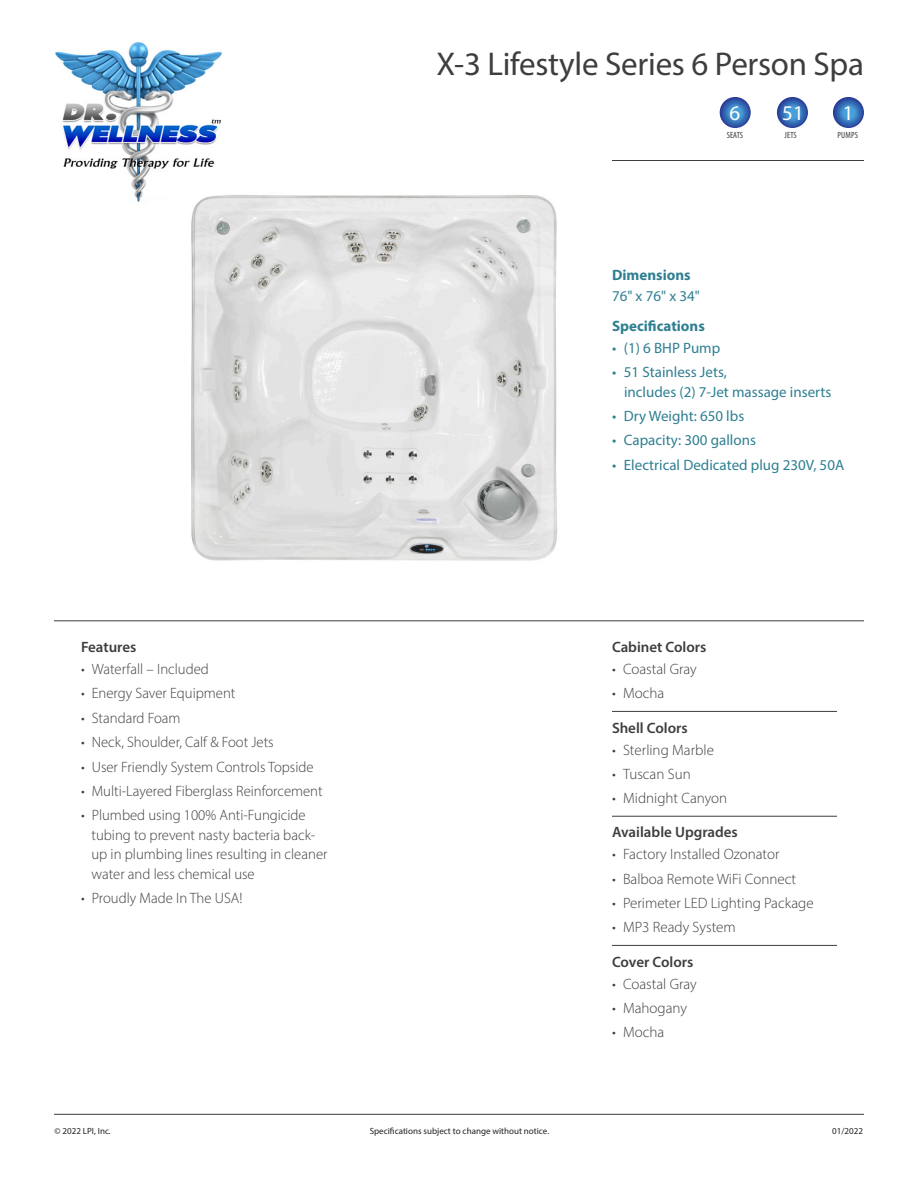
<style>
.page{position:relative;width:918px;height:1188px;background:#fff}
.page>*{position:absolute;margin:0;border:0;box-sizing:border-box;transform-origin:0 0}
.t1{font:33px "Myriad Pro";letter-spacing:-.01em;color:#3e3e3f}
.t2{font:21px "Myriad Pro";color:#fff}
.t3{font:300 15px/19.5px "Myriad Pro";color:#3e3e3f}
.Bolder_Color_dimensi{font:15px/19.5px "Myriad Pro";color:#2f7f92}
.Subhead_w_Rule{font:600 15px "Myriad Pro";color:#3e3e3f}
.Bold_Color_Subhead{font:700 15px "Myriad Pro";color:#2f7f92}
.Subhead{font:600 15px "Myriad Pro";color:#3e3e3f}
.t4{font:9px "Myriad Pro";color:#231f20}
.t5{font:condensed 9px "Myriad Pro";letter-spacing:.015em;color:#3e3e3f}
</style>
<div class="page">
<img style="left:55px;top:42px;width:167px;height:160px">
<svg style="left:777px;top:97px;width:31px;height:31px"></svg>
<svg style="left:720px;top:97px;width:31px;height:31px"></svg>
<svg style="left:833px;top:97px;width:31px;height:31px"></svg>
<hr style="left:612px;top:711px;width:225px;height:1px;background:#3e3e3f">
<hr style="left:612px;top:816px;width:225px;height:1px;background:#3e3e3f">
<hr style="left:612px;top:945px;width:225px;height:1px;background:#3e3e3f">
<hr style="left:612px;top:160px;width:252px;height:1px;background:#3e3e3f">
<hr style="left:54px;top:621px;width:810px;height:1px;background:#3e3e3f">
<hr style="left:54px;top:1114px;width:810px;height:1px;background:#3e3e3f">
<img style="left:179px;top:181px;width:378px;height:380px">
<p class="t1" style="left:436px;top:44px;width:429px">X-3 Lifestyle Series 6 Person Spa</p>
<p class="t2" style="left:730px;top:100px;width:12px">6</p>
<p class="t2" style="left:782px;top:100px;width:23px">51</p>
<p class="t2" style="left:843px;top:100px;width:12px">1</p>
<p class="t5" style="left:727px;top:130px;width:18px">SEATS</p>
<p class="t5" style="left:784px;top:130px;width:14px">JETS</p>
<p class="t5" style="left:838px;top:130px;width:22px">PUMPS</p>
<p class="Subhead" style="left:81px;top:638px;width:57px">Features</p>
<p class="t3" style="left:81px;top:659px;width:129px">• Waterfall – Included</p>
<p class="t3" style="left:81px;top:684px;width:156px">• Energy Saver Equipment</p>
<p class="t3" style="left:81px;top:708px;width:101px">• Standard Foam</p>
<p class="t3" style="left:81px;top:732px;width:194px">• Neck, Shoulder, Calf &amp; Foot Jets</p>
<p class="t3" style="left:81px;top:757px;width:234px">• User Friendly System Controls Topside</p>
<p class="t3" style="left:81px;top:781px;width:243px">• Multi-Layered Fiberglass Reinforcement</p>
<p class="t3" style="left:92px;top:805px;width:237px;text-indent:-10px">• Plumbed using 100% Anti-Fungicide tubing to prevent nasty bacteria back&shy;up in plumbing lines resulting in cleaner water and less chemical use</p>
<p class="t3" style="left:81px;top:888px;width:163px">• Proudly Made In The USA!</p>
<p class="Bold_Color_Subhead" style="left:612px;top:265px;width:80px">Dimensions</p>
<p class="Bolder_Color_dimensi" style="left:612px;top:286px;width:89px">76" x 76" x 34"</p>
<p class="Bold_Color_Subhead" style="left:612px;top:316px;width:94px">Specifications</p>
<p class="Bolder_Color_dimensi" style="left:612px;top:338px;width:110px">• (1) 6 BHP Pump</p>
<p class="Bolder_Color_dimensi" style="left:624px;top:362px;width:209px;text-indent:-12px">• 51 Stainless Jets,<br>includes (2) 7-Jet massage inserts</p>
<p class="Bolder_Color_dimensi" style="left:612px;top:406px;width:134px">• Dry Weight: 650 lbs</p>
<p class="Bolder_Color_dimensi" style="left:612px;top:430px;width:146px">• Capacity: 300 gallons</p>
<p class="Bolder_Color_dimensi" style="left:612px;top:455px;width:234px">• Electrical Dedicated plug 230V, 50A</p>
<p class="Subhead" style="left:612px;top:638px;width:96px">Cabinet Colors</p>
<p class="t3" style="left:612px;top:659px;width:86px">• Coastal Gray</p>
<p class="t3" style="left:612px;top:684px;width:54px">• Mocha</p>
<p class="Subhead_w_Rule" style="left:612px;top:718px;width:77px">Shell Colors</p>
<p class="t3" style="left:612px;top:740px;width:104px">• Sterling Marble</p>
<p class="t3" style="left:612px;top:764px;width:80px">• Tuscan Sun</p>
<p class="t3" style="left:612px;top:788px;width:117px">• Midnight Canyon</p>
<p class="Subhead_w_Rule" style="left:612px;top:823px;width:127px">Available Upgrades</p>
<p class="t3" style="left:612px;top:844px;width:169px">• Factory Installed Ozonator</p>
<p class="t3" style="left:612px;top:869px;width:186px">• Balboa Remote WiFi Connect</p>
<p class="t3" style="left:612px;top:893px;width:203px">• Perimeter LED Lighting Package</p>
<p class="t3" style="left:612px;top:918px;width:125px">• MP3 Ready System</p>
<p class="Subhead_w_Rule" style="left:612px;top:952px;width:83px">Cover Colors</p>
<p class="t3" style="left:612px;top:974px;width:86px">• Coastal Gray</p>
<p class="t3" style="left:612px;top:998px;width:77px">• Mahogany</p>
<p class="t3" style="left:612px;top:1022px;width:54px">• Mocha</p>
<p class="t4" style="left:54px;top:1125px;width:58px">© 2022 LPI, Inc.</p>
<p class="t4" style="left:370px;top:1125px;width:181px">Specifications subject to change without notice.</p>
<p class="t4" style="left:832px;top:1125px;width:32px">01/2022</p>
</div>
